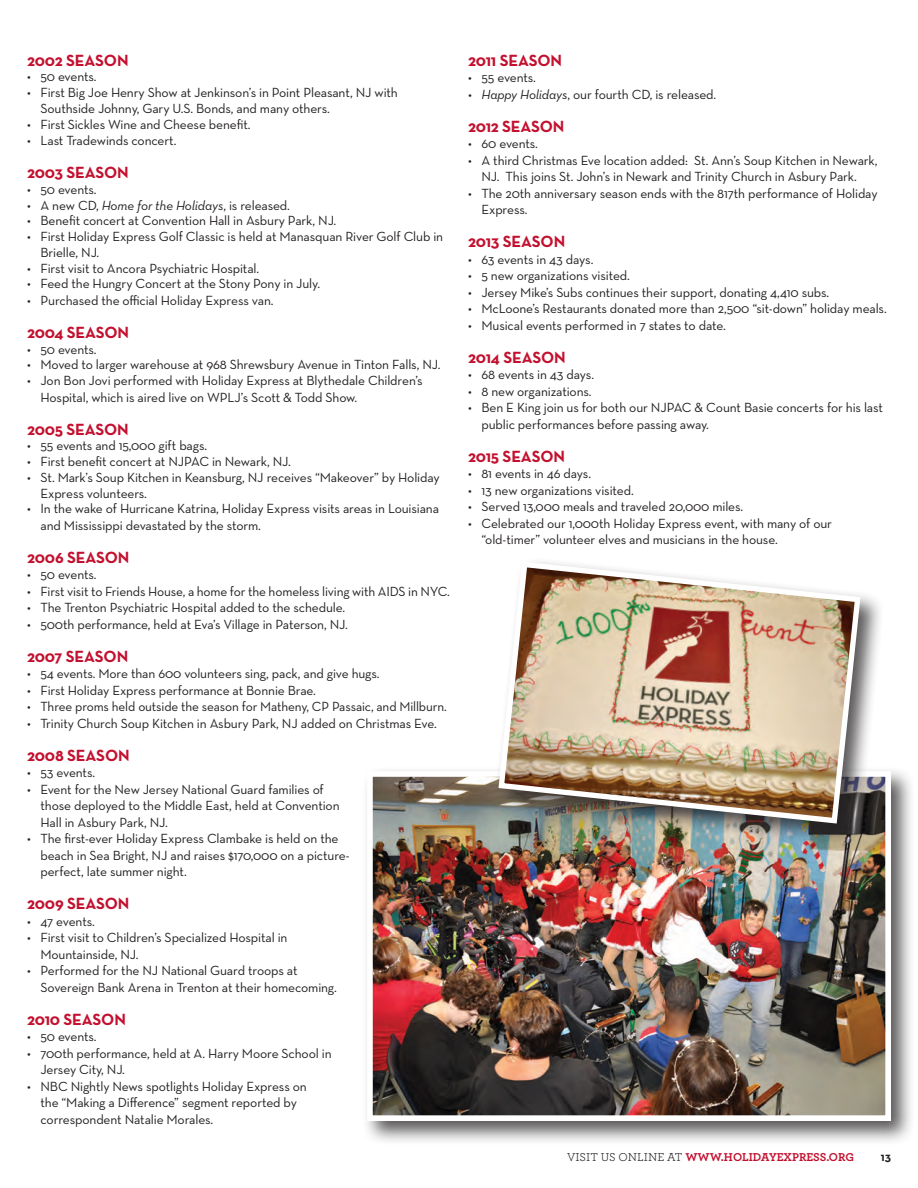
<style>
.page{position:relative;width:918px;height:1188px;background:#fff}
.page>*{position:absolute;margin:0;border:0;box-sizing:border-box;transform-origin:0 0}
.t1{font:700 16.5px "Neutra Text";letter-spacing:-.01em;color:#c3102f}
.t2{font:13.5px/16.5px "Neutra Text";letter-spacing:-.01em;color:#231f20}
.t3{font:700 12px "Archer";color:#c3102f}
.t4{font:700 12px "Neutra Text";color:#231f20}
.s1{font-family:"Neutra Text Book Italic Alt"}
.s2{font-weight:400;color:#231f20}
</style>
<div class="page">
<div style="left:361px;top:765px;width:555px;height:381px;background:#231f20;opacity:.75"></div>
<img style="left:374px;top:778px;width:510px;height:336px">
<div style="left:367px;top:771px;width:524px;height:350px;border:6px solid #fff"></div>
<div style="left:494px;top:557px;width:390px;height:290px;background:#231f20;opacity:.75"></div>
<img style="left:496px;top:559px;width:367px;height:267px">
<p class="t1" style="left:27px;top:50px;width:103px">2002 SEASON</p>
<p class="t2" style="left:27px;top:68px;width:71px">• 50 events.</p>
<p class="t2" style="left:40px;top:84px;width:359px;line-height:15.8px;text-indent:-14px">• First Big Joe Henry Show at Jenkinson’s in Point Pleasant, NJ with<br>Southside Johnny, Gary U.S. Bonds, and many others.</p>
<p class="t2" style="left:27px;top:115px;width:225px">• First Sickles Wine and Cheese benefit.</p>
<p class="t2" style="left:27px;top:132px;width:151px">• Last Tradewinds concert.</p>
<p class="t1" style="left:27px;top:162px;width:103px">2003 SEASON</p>
<p class="t2" style="left:27px;top:181px;width:71px">• 50 events.</p>
<p class="t2" style="left:27px;top:196px;width:264px">• A new CD, <span class="s1">Home for the Holidays</span>, is released.</p>
<p class="t2" style="left:27px;top:212px;width:311px">• Benefit concert at Convention Hall in Asbury Park, NJ.</p>
<p class="t2" style="left:40px;top:228px;width:404px;line-height:15.8px;text-indent:-14px">• First Holiday Express Golf Classic is held at Manasquan River Golf Club in<br>Brielle, NJ.</p>
<p class="t2" style="left:27px;top:259px;width:234px">• First visit to Ancora Psychiatric Hospital.</p>
<p class="t2" style="left:27px;top:275px;width:295px">• Feed the Hungry Concert at the Stony Pony in July.</p>
<p class="t2" style="left:27px;top:292px;width:248px">• Purchased the official Holiday Express van.</p>
<p class="t1" style="left:27px;top:322px;width:104px">2004 SEASON</p>
<p class="t2" style="left:27px;top:340px;width:71px">• 50 events.</p>
<p class="t2" style="left:27px;top:356px;width:415px">• Moved to larger warehouse at 968 Shrewsbury Avenue in Tinton Falls, NJ.</p>
<p class="t2" style="left:40px;top:372px;width:384px;text-indent:-14px">• Jon Bon Jovi performed with Holiday Express at Blythedale Children’s<br>Hospital, which is aired live on WPLJ’s Scott &amp; Todd Show.</p>
<p class="t1" style="left:27px;top:419px;width:103px">2005 SEASON</p>
<p class="t2" style="left:27px;top:437px;width:182px">• 55 events and 15,000 gift bags.</p>
<p class="t2" style="left:27px;top:453px;width:265px">• First benefit concert at NJPAC in Newark, NJ.</p>
<p class="t2" style="left:40px;top:469px;width:401px;line-height:15.8px;text-indent:-14px">• St. Mark’s Soup Kitchen in Keansburg, NJ receives “Makeover” by Holiday<br>Express volunteers.</p>
<p class="t2" style="left:40px;top:500px;width:400px;text-indent:-14px">• In the wake of Hurricane Katrina, Holiday Express visits areas in Louisiana and Mississippi devastated by the storm.</p>
<p class="t1" style="left:27px;top:547px;width:104px">2006 SEASON</p>
<p class="t2" style="left:27px;top:566px;width:71px">• 50 events.</p>
<p class="t2" style="left:27px;top:583px;width:424px">• First visit to Friends House, a home for the homeless living with AIDS in NYC.</p>
<p class="t2" style="left:27px;top:599px;width:320px">• The Trenton Psychiatric Hospital added to the schedule.</p>
<p class="t2" style="left:27px;top:616px;width:322px">• 500th performance, held at Eva’s Village in Paterson, NJ.</p>
<p class="t1" style="left:27px;top:646px;width:103px">2007 SEASON</p>
<p class="t2" style="left:27px;top:665px;width:354px">• 54 events. More than 600 volunteers sing, pack, and give hugs.</p>
<p class="t2" style="left:27px;top:682px;width:291px">• First Holiday Express performance at Bonnie Brae.</p>
<p class="t2" style="left:27px;top:698px;width:421px">• Three proms held outside the season for Matheny, CP Passaic, and Millburn.</p>
<p class="t2" style="left:27px;top:715px;width:411px">• Trinity Church Soup Kitchen in Asbury Park, NJ added on Christmas Eve.</p>
<p class="t1" style="left:27px;top:745px;width:104px">2008 SEASON</p>
<p class="t2" style="left:27px;top:764px;width:70px">• 53 events.</p>
<p class="t2" style="left:40px;top:781px;width:301px;text-indent:-14px">• Event for the New Jersey National Guard families of those deployed to the Middle East, held at Convention<br>Hall in Asbury Park, NJ.</p>
<p class="t2" style="left:40px;top:830px;width:311px;text-indent:-14px">• The first-ever Holiday Express Clambake is held on the beach in Sea Bright, NJ and raises $170,000 on a picture&shy;perfect, late summer night.</p>
<p class="t1" style="left:27px;top:893px;width:104px">2009 SEASON</p>
<p class="t2" style="left:27px;top:913px;width:69px">• 47 events.</p>
<p class="t2" style="left:40px;top:929px;width:249px;text-indent:-14px">• First visit to Children’s Specialized Hospital in<br>Mountainside, NJ.</p>
<p class="t2" style="left:40px;top:962px;width:298px;text-indent:-14px">• Performed for the NJ National Guard troops at<br>Sovereign Bank Arena in Trenton at their homecoming.</p>
<p class="t1" style="left:27px;top:1009px;width:100px">2010 SEASON</p>
<p class="t2" style="left:27px;top:1028px;width:71px">• 50 events.</p>
<p class="t2" style="left:40px;top:1045px;width:293px;text-indent:-14px">• 700th performance, held at A. Harry Moore School in<br>Jersey City, NJ.</p>
<p class="t2" style="left:40px;top:1078px;width:268px;text-indent:-14px">• NBC Nightly News spotlights Holiday Express on the “Making a Difference” segment reported by correspondent Natalie Morales.</p>
<p class="t1" style="left:468px;top:50px;width:96px">2011 SEASON</p>
<p class="t2" style="left:468px;top:69px;width:70px">• 55 events.</p>
<p class="t2" style="left:468px;top:85px;width:250px"><span class="s1">• Happy Holidays</span>, our fourth CD, is released.</p>
<p class="t1" style="left:468px;top:116px;width:98px">2012 SEASON</p>
<p class="t2" style="left:468px;top:135px;width:72px">• 60 events.</p>
<p class="t2" style="left:468px;top:151px;width:411px;text-align:center">• A third Christmas Eve location added: St. Ann’s Soup Kitchen in Newark,<br>NJ. This joins St. John’s in Newark and Trinity Church in Asbury Park.</p>
<p class="t2" style="left:482px;top:184px;width:398px;text-indent:-14px">• The 20th anniversary season ends with the 817th performance of Holiday<br>Express.</p>
<p class="t1" style="left:468px;top:231px;width:99px">2013 SEASON</p>
<p class="t2" style="left:468px;top:250px;width:127px">• 63 events in 43 days.</p>
<p class="t2" style="left:468px;top:267px;width:163px">• 5 new organizations visited.</p>
<p class="t2" style="left:468px;top:283px;width:363px">• Jersey Mike’s Subs continues their support, donating 4,410 subs.</p>
<p class="t2" style="left:468px;top:300px;width:420px">• McLoone’s Restaurants donated more than 2,500 “sit-down” holiday meals.</p>
<p class="t2" style="left:468px;top:316px;width:259px">• Musical events performed in 7 states to date.</p>
<p class="t1" style="left:468px;top:347px;width:99px">2014 SEASON</p>
<p class="t2" style="left:468px;top:366px;width:128px">• 68 events in 43 days.</p>
<p class="t2" style="left:468px;top:382px;width:125px">• 8 new organizations.</p>
<p class="t2" style="left:482px;top:399px;width:403px;text-indent:-14px">• Ben E King join us for both our NJPAC &amp; Count Basie concerts for his last public performances before passing away.</p>
<p class="t1" style="left:468px;top:446px;width:98px">2015 SEASON</p>
<p class="t2" style="left:468px;top:465px;width:125px">• 81 events in 46 days.</p>
<p class="t2" style="left:468px;top:481px;width:167px">• 13 new organizations visited.</p>
<p class="t2" style="left:468px;top:498px;width:277px">• Served 13,000 meals and traveled 20,000 miles.</p>
<p class="t2" style="left:482px;top:514px;width:352px;text-indent:-14px">• Celebrated our 1,000th Holiday Express event, with many of our “old-timer” volunteer elves and musicians in the house.</p>
<p class="t3" style="left:567px;top:1149px;width:289px"><span class="s2">VISIT US ONLINE AT</span> WWW.HOLIDAYEXPRESS.ORG</p>
<p class="t4" style="left:881px;top:1149px;width:12px">13</p>
</div>
